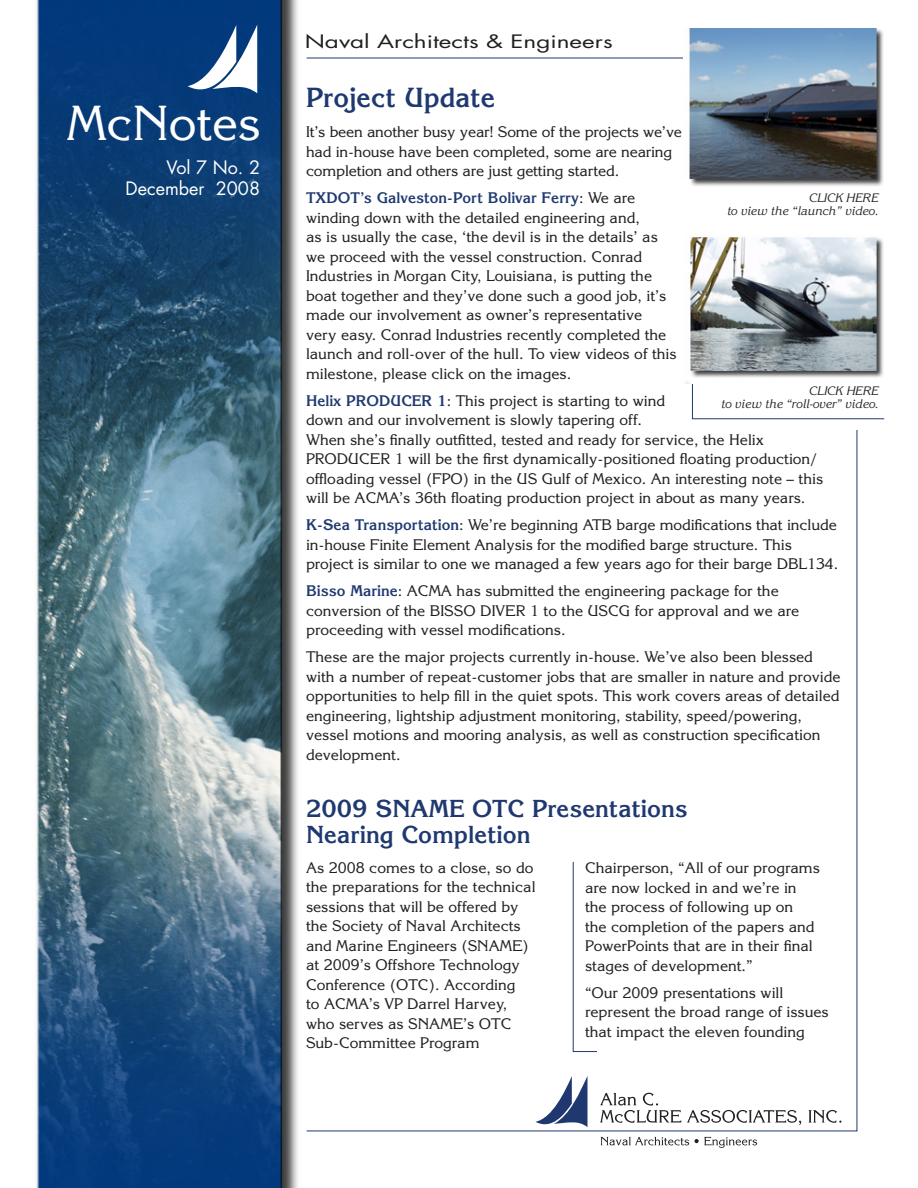
<style>
.page{position:relative;width:918px;height:1188px;background:#fff}
.page>*{position:absolute;margin:0;border:0;box-sizing:border-box;transform-origin:0 0}
.t1{font:48px "Korinna";color:#fff}
.mainHead{font:700 27px "Korinna";color:#1f3970}
.SecHead{font:700 24px/25.5px "Korinna";color:#1f3970}
.t2{font:18px "Futura";color:#231f20;scale:1.35 1}
.t3{font:18px "Futura";color:#fff}
.body{font:15px/19.5px "Korinna";color:#231f20}
.body-2{font:italic 12px/13.5px "Korinna";color:#231f20;text-align:right}
.s1{font-weight:700;color:#1f3970}
</style>
<div class="page">
<img style="left:36px;top:0;width:291px;height:1188px">
<svg style="left:188px;top:25px;width:69px;height:73px"></svg>
<svg style="left:601px;top:1137px;width:156px;height:11px"></svg>
<svg style="left:687px;top:1110px;width:114px;height:15px"></svg>
<svg style="left:809px;top:1110px;width:32px;height:13px"></svg>
<svg style="left:600px;top:1093px;width:81px;height:30px"></svg>
<svg style="left:535px;top:1076px;width:53px;height:55px"></svg>
<svg style="left:692px;top:384px;width:193px;height:36px"></svg>
<img style="left:686px;top:237px;width:197px;height:146px">
<img style="left:689px;top:28px;width:194px;height:158px">
<svg style="left:572px;top:862px;width:25px;height:190px"></svg>
<p class="t1" style="left:67px;top:93px;width:195px">McNotes</p>
<p class="t3" style="left:167px;top:155px;width:95px">Vol 7 No. 2</p>
<p class="t3" style="left:126px;top:176px;width:136px">December 2008</p>
<p class="t2" style="left:305px;top:29px;width:230px">Naval Architects &amp; Engineers</p>
<p class="mainHead" style="left:306px;top:81px;width:191px">Project Update</p>
<p class="body" style="left:306px;top:122px;width:378px">It’s been another busy year! Some of the projects we’ve had in-house have been completed, some are nearing completion and others are just getting started.</p>
<p class="body" style="left:306px;top:188px;width:372px"><span class="s1">TXDOT’s Galveston-Port Bolivar Ferry</span>: We are winding down with the detailed engineering and,<br>as is usually the case, ‘the devil is in the details’ as we proceed with the vessel construction. Conrad Industries in Morgan City, Louisiana, is putting the boat together and they’ve done such a good job, it’s made our involvement as owner’s representative very easy. Conrad Industries recently completed the launch and roll-over of the hull. To view videos of this milestone, please click on the images.</p>
<p class="body" style="left:306px;top:391px;width:519px"><span class="s1">Helix PRODUCER 1</span>: This project is starting to wind<br>down and our involvement is slowly tapering off.<br>When she’s finally outfitted, tested and ready for service, the Helix PRODUCER 1 will be the first dynamically-positioned floating production/ offloading vessel (FPO) in the US Gulf of Mexico. An interesting note – this will be ACMA’s 36th floating production project in about as many years.</p>
<p class="body" style="left:306px;top:515px;width:534px"><span class="s1">K-Sea Transportation</span>: We’re beginning ATB barge modifications that include in-house Finite Element Analysis for the modified barge structure. This project is similar to one we managed a few years ago for their barge DBL134.</p>
<p class="body" style="left:306px;top:581px;width:495px"><span class="s1">Bisso Marine</span>: ACMA has submitted the engineering package for the conversion of the BISSO DIVER 1 to the USCG for approval and we are proceeding with vessel modifications.</p>
<p class="body" style="left:306px;top:647px;width:536px">These are the major projects currently in-house. We’ve also been blessed with a number of repeat-customer jobs that are smaller in nature and provide opportunities to help fill in the quiet spots. This work covers areas of detailed engineering, lightship adjustment monitoring, stability, speed/powering, vessel motions and mooring analysis, as well as construction specification development.</p>
<p class="SecHead" style="left:306px;top:796px;width:383px">2009 SNAME OTC Presentations<br>Nearing Completion</p>
<p class="body" style="left:306px;top:858px;width:231px">As 2008 comes to a close, so do the preparations for the technical sessions that will be offered by the Society of Naval Architects and Marine Engineers (SNAME) at 2009’s Offshore Technology<br>Conference (OTC). According<br>to ACMA’s VP Darrel Harvey, who serves as SNAME’s OTC<br>Sub-Committee Program</p>
<p class="body" style="left:585px;top:858px;width:236px">Chairperson, “All of our programs are now locked in and we’re in the process of following up on<br>the completion of the papers and<br>PowerPoints that are in their final stages of development.”</p>
<p class="body-2" style="left:727px;top:191px;width:153px">CLICK HERE<br>to view the “launch” video.</p>
<p class="body-2" style="left:721px;top:384px;width:159px">CLICK HERE<br>to view the “roll-over” video.</p>
<p class="body" style="left:585px;top:983px;width:245px">“Our 2009 presentations will represent the broad range of issues that impact the eleven founding</p>
</div>
